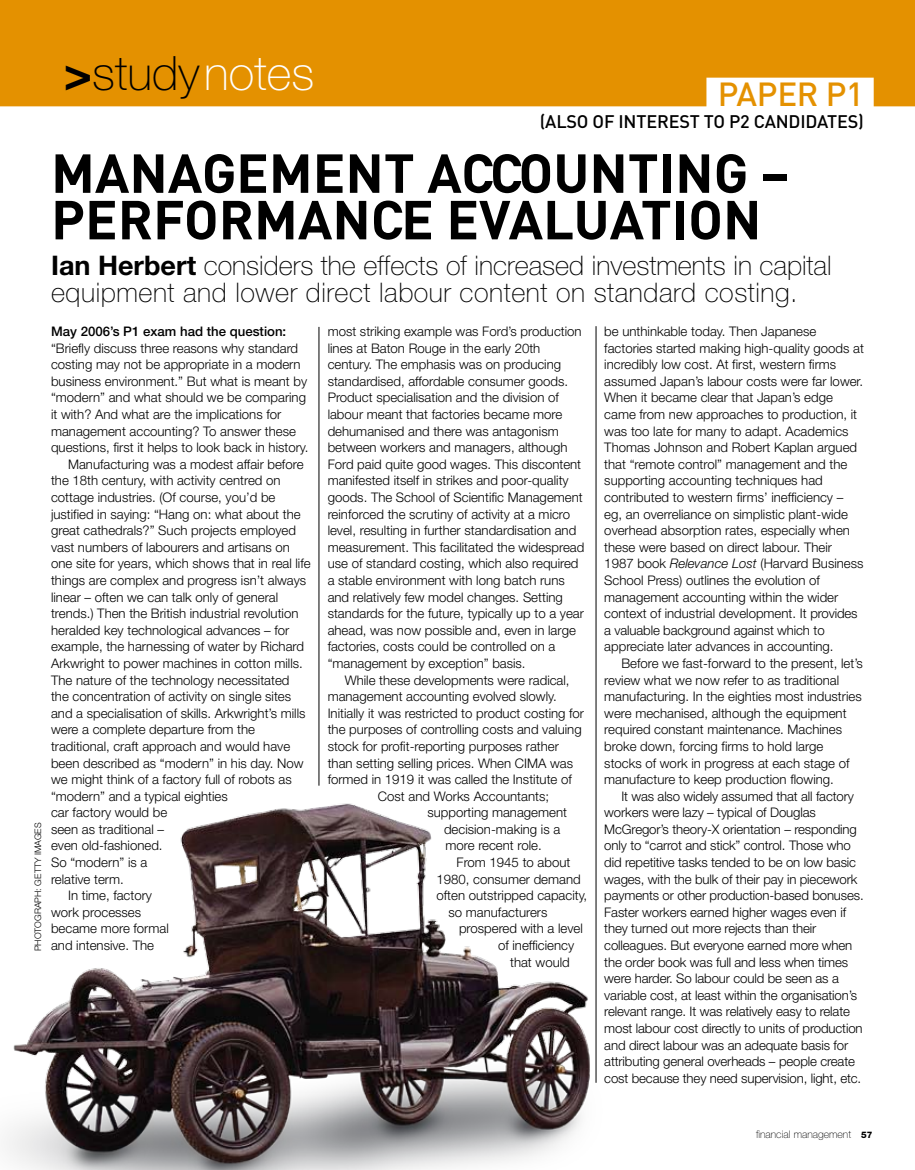
<style>
.page{position:relative;width:915px;height:1170px;background:#fff}
.page>*{position:absolute;margin:0;border:0;box-sizing:border-box;transform-origin:0 0}
.t1{font:700 54px/46.5px "DIN";color:#000}
.t2{font:100 47.4px "Helvetica Neue";color:#000}
.t3{font:500 33px "DIN";letter-spacing:-.01em;color:#e49100}
.t4{font:100 27px/27px "Helvetica Neue";letter-spacing:.02em;color:#000}
.t5{font:500 18px "DIN";letter-spacing:-.01em;color:#000}
.t6{font:300 13.2px/16.6px "Helvetica Neue";color:#000}
.t7{font:500 13.2px "Helvetica Neue";color:#000}
.t8{font:100 10.5px "Helvetica Neue";color:#000}
.t9{font:300 9px "Helvetica Neue";color:#000}
.s1{font-weight:700}
.s2{color:#fff}
.s3{font-style:italic}
.s4{font-weight:800;font-size:9px}
</style>
<div class="page">
<div style="left:0;top:0;width:914px;height:106px;background:#e49100"></div>
<hr style="left:595px;top:326px;width:1px;height:756px;background:#000">
<hr style="left:318px;top:327px;width:1px;height:458px;background:#000">
<img style="left:6px;top:661px;width:591px;height:508px">
<h2 class="t2" style="left:64px;top:46px;width:252px"><span class="s1">&gt;</span>study<span class="s2">notes</span></h2>
<h3 class="t3" style="left:717px;top:72px;width:147px">PAPER P1</h3>
<h3 class="t5" style="left:539px;top:109px;width:325px">(ALSO OF INTEREST TO P2 CANDIDATES)</h3>
<p class="t9" style="left:32px;top:951px;width:129px;rotate:-90deg">photograph: Getty images</p>
<h1 class="t1" style="left:51px;top:148px;width:740px">MANAGEM ENT ACCOUNTING –<br>PERFORMANCE EVALUATION</h1>
<h3 class="t4" style="left:51px;top:251px;width:781px"><span class="s1">Ian Herbert</span> considers the effects of increased investments in capital equipment and lower direct labour content on standard costing.</h3>
<p class="t7" style="left:51px;top:323px;width:237px">May 2006’s P1 exam had the question:</p>
<p class="t6" style="left:51px;top:339px;width:248px">“Briefly discuss three reasons why standard</p>
<p class="t6" style="left:51px;top:356px;width:251px">costing may not be appropriate in a modern</p>
<p class="t6" style="left:51px;top:372px;width:257px">business environment.” But what is meant by</p>
<p class="t6" style="left:51px;top:389px;width:256px">“modern” and what should we be comparing</p>
<p class="t6" style="left:51px;top:406px;width:232px">it with? And what are the implications for</p>
<p class="t6" style="left:51px;top:422px;width:246px">management accounting? To answer these</p>
<p class="t6" style="left:51px;top:439px;width:259px">questions, first it helps to look back in history.</p>
<p class="t6" style="left:68px;top:455px;width:237px">Manufacturing was a modest affair before</p>
<p class="t6" style="left:51px;top:472px;width:231px">the 18th century, with activity centred on</p>
<p class="t6" style="left:51px;top:488px;width:226px">cottage industries. (Of course, you’d be</p>
<p class="t6" style="left:51px;top:505px;width:251px">justified in saying: “Hang on: what about the</p>
<p class="t6" style="left:51px;top:522px;width:246px">great cathedrals?” Such projects employed</p>
<p class="t6" style="left:51px;top:538px;width:240px">vast numbers of labourers and artisans on</p>
<p class="t6" style="left:51px;top:555px;width:261px">one site for years, which shows that in real life</p>
<p class="t6" style="left:51px;top:571px;width:257px">things are complex and progress isn’t always</p>
<p class="t6" style="left:51px;top:588px;width:228px">linear – often we can talk only of general</p>
<p class="t6" style="left:51px;top:605px;width:249px">trends.) Then the British industrial revolution</p>
<p class="t6" style="left:51px;top:621px;width:240px">heralded key technological advances – for</p>
<p class="t6" style="left:51px;top:638px;width:254px">example, the harnessing of water by Richard</p>
<p class="t6" style="left:51px;top:654px;width:253px">Arkwright to power machines in cotton mills.</p>
<p class="t6" style="left:51px;top:671px;width:240px">The nature of the technology necessitated</p>
<p class="t6" style="left:51px;top:687px;width:241px">the concentration of activity on single sites</p>
<p class="t6" style="left:51px;top:704px;width:256px">and a specialisation of skills. Arkwright’s mills</p>
<p class="t6" style="left:51px;top:721px;width:205px">were a complete departure from the</p>
<p class="t6" style="left:51px;top:737px;width:240px">traditional, craft approach and would have</p>
<p class="t6" style="left:51px;top:754px;width:254px">been described as “modern” in his day. Now</p>
<p class="t6" style="left:51px;top:770px;width:242px">we might think of a factory full of robots as</p>
<p class="t6" style="left:51px;top:787px;width:178px">“modern” and a typical eighties</p>
<p class="t6" style="left:51px;top:804px;width:118px">car factory would be</p>
<p class="t6" style="left:51px;top:820px;width:114px">seen as traditional –</p>
<p class="t6" style="left:51px;top:837px;width:113px">even old-fashioned.</p>
<p class="t6" style="left:51px;top:853px;width:98px">So “modern” is a</p>
<p class="t6" style="left:51px;top:870px;width:74px">relative term.</p>
<p class="t6" style="left:68px;top:886px;width:85px">In time, factory</p>
<p class="t6" style="left:51px;top:903px;width:91px">work processes</p>
<p class="t6" style="left:51px;top:920px;width:119px">became more formal</p>
<p class="t6" style="left:51px;top:936px;width:104px">and intensive. The</p>
<p class="t6" style="left:327px;top:323px;width:258px">most striking example was Ford’s production lines at Baton Rouge in the early 20th century. The emphasis was on producing standardised, affordable consumer goods.<br>Product specialisation and the division of labour meant that factories became more dehumanised and there was antagonism between workers and managers, although Ford paid quite good wages. This discontent manifested itself in strikes and poor-quality goods. The School of Scientific Management reinforced the scrutiny of activity at a micro level, resulting in further standardisation and measurement. This facilitated the widespread use of standard costing, which also required a stable environment with long batch runs and relatively few model changes. Setting standards for the future, typically up to a year ahead, was now possible and, even in large factories, costs could be controlled on a “management by exception” basis.</p>
<p class="t6" style="left:344px;top:671px;width:226px">While these developments were radical,</p>
<p class="t6" style="left:327px;top:687px;width:230px">management accounting evolved slowly.</p>
<p class="t6" style="left:327px;top:704px;width:258px">Initially it was restricted to product costing for</p>
<p class="t6" style="left:327px;top:721px;width:255px">the purposes of controlling costs and valuing</p>
<p class="t6" style="left:327px;top:737px;width:233px">stock for profit-reporting purposes rather</p>
<p class="t6" style="left:327px;top:754px;width:247px">than setting selling prices. When CIMA was</p>
<p class="t6" style="left:327px;top:770px;width:246px">formed in 1919 it was called the Institute of</p>
<p class="t6" style="left:378px;top:787px;width:172px">Cost and Works Accountants;</p>
<p class="t6" style="left:427px;top:804px;width:141px">supporting management</p>
<p class="t6" style="left:444px;top:820px;width:118px">decision-making is a</p>
<p class="t6" style="left:445px;top:837px;width:98px">more recent role.</p>
<p class="t6" style="left:456px;top:853px;width:115px">From 1945 to about</p>
<p class="t6" style="left:436px;top:870px;width:146px">1980, consumer demand</p>
<p class="t6" style="left:436px;top:886px;width:152px">often outstripped capacity,</p>
<p class="t6" style="left:448px;top:903px;width:100px">so manufacturers</p>
<p class="t6" style="left:459px;top:920px;width:125px">prospered with a level</p>
<p class="t6" style="left:498px;top:936px;width:78px">of inefficiency</p>
<p class="t6" style="left:510px;top:953px;width:61px">that would</p>
<p class="t6" style="left:604px;top:323px;width:261px">be unthinkable today. Then Japanese factories started making high-quality goods at incredibly low cost. At first, western firms assumed Japan’s labour costs were far lower.<br>When it became clear that Japan’s edge came from new approaches to production, it was too late for many to adapt. Academics Thomas Johnson and Robert Kaplan argued that “remote control” management and the supporting accounting techniques had contributed to western firms’ inefficiency – eg, an overreliance on simplistic plant-wide overhead absorption rates, especially when these were based on direct labour. Their 1987 book <span class="s3">Relevance Lost</span> (Harvard Business School Press) outlines the evolution of management accounting within the wider context of industrial development. It provides a valuable background against which to appreciate later advances in accounting.</p>
<p class="t6" style="left:604px;top:654px;width:260px;text-indent:17px">Before we fast-forward to the present, let’s review what we now refer to as traditional manufacturing. In the eighties most industries were mechanised, although the equipment required constant maintenance. Machines broke down, forcing firms to hold large stocks of work in progress at each stage of manufacture to keep production flowing.</p>
<p class="t6" style="left:604px;top:787px;width:261px;text-indent:17px">It was also widely assumed that all factory workers were lazy – typical of Douglas McGregor’s theory-X orientation – responding only to “carrot and stick” control. Those who did repetitive tasks tended to be on low basic wages, with the bulk of their pay in piecework payments or other production-based bonuses.<br>Faster workers earned higher wages even if they turned out more rejects than their colleagues. But everyone earned more when the order book was full and less when times were harder. So labour could be seen as a variable cost, at least within the organisation’s relevant range. It was relatively easy to relate most labour cost directly to units of production and direct labour was an adequate basis for attributing general overheads – people create cost because they need supervision, light, etc.</p>
<p class="t8" style="left:755px;top:1127px;width:118px">financial management <span class="s4">57</span></p>
</div>
